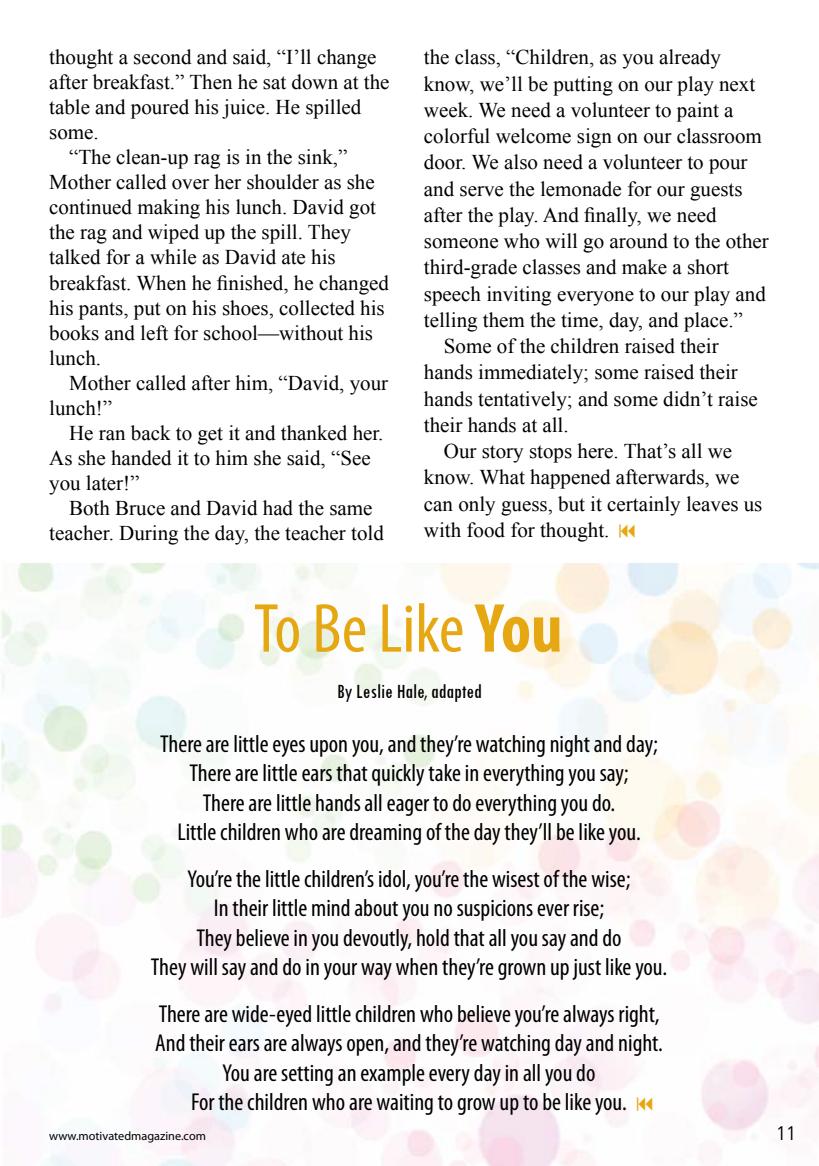
<style>
.page{position:relative;width:819px;height:1166px;background:#fff}
.page>*{position:absolute;margin:0;border:0;box-sizing:border-box;transform-origin:0 0}
.t1{font:condensed 70px "Myriad Pro";color:#e5a812}
.t2{font:condensed 24.5px/29.4px "Myriad Pro";color:#000;text-align:center}
.t3{font:21px "Times New Roman";color:#000}
.t4{font:condensed 21px "Tw Cen";color:#000}
.t5{font:19.25px "DIN Pro";color:#000}
.t6{font:12.25px "Myriad Pro";color:#000}
.s1{font-weight:700}
</style>
<div class="page">
<p class="t3" style="left:49px;top:43px;width:329px">thought a second and said, “I’ll change</p>
<p class="t3" style="left:49px;top:68px;width:342px">after breakfast.” Then he sat down at the</p>
<p class="t3" style="left:49px;top:93px;width:314px">table and poured his juice. He spilled</p>
<p class="t3" style="left:49px;top:118px;width:51px">some.</p>
<p class="t3" style="left:69px;top:143px;width:280px">“The clean-up rag is in the sink,”</p>
<p class="t3" style="left:49px;top:168px;width:327px">Mother called over her shoulder as she</p>
<p class="t3" style="left:49px;top:193px;width:328px">continued making his lunch. David got</p>
<p class="t3" style="left:49px;top:218px;width:303px">the rag and wiped up the spill. They</p>
<p class="t3" style="left:49px;top:243px;width:288px">talked for a while as David ate his</p>
<p class="t3" style="left:49px;top:268px;width:341px">breakfast. When he finished, he changed</p>
<p class="t3" style="left:49px;top:293px;width:337px">his pants, put on his shoes, collected his</p>
<p class="t3" style="left:49px;top:318px;width:325px">books and left for school—without his</p>
<p class="t3" style="left:49px;top:343px;width:53px">lunch.</p>
<p class="t3" style="left:69px;top:368px;width:321px">Mother called after him, “David, your</p>
<p class="t3" style="left:49px;top:393px;width:64px">lunch!”</p>
<p class="t3" style="left:69px;top:418px;width:316px">He ran back to get it and thanked her.</p>
<p class="t3" style="left:49px;top:444px;width:323px">As she handed it to him she said, “See</p>
<p class="t3" style="left:49px;top:469px;width:92px">you later!”</p>
<p class="t3" style="left:69px;top:494px;width:305px">Both Bruce and David had the same</p>
<p class="t3" style="left:49px;top:519px;width:336px">teacher. During the day, the teacher told</p>
<p class="t3" style="left:424px;top:43px;width:298px">the class, “Children, as you already</p>
<p class="t3" style="left:424px;top:69px;width:333px">know, we’ll be putting on our play next</p>
<p class="t3" style="left:424px;top:96px;width:311px">week. We need a volunteer to paint a</p>
<p class="t3" style="left:424px;top:122px;width:339px">colorful welcome sign on our classroom</p>
<p class="t3" style="left:424px;top:148px;width:325px">door. We also need a volunteer to pour</p>
<p class="t3" style="left:424px;top:174px;width:320px">and serve the lemonade for our guests</p>
<p class="t3" style="left:424px;top:201px;width:294px">after the play. And finally, we need</p>
<p class="t3" style="left:424px;top:227px;width:346px">someone who will go around to the other</p>
<p class="t3" style="left:424px;top:253px;width:307px">third-grade classes and make a short</p>
<p class="t3" style="left:424px;top:279px;width:343px">speech inviting everyone to our play and</p>
<p class="t3" style="left:424px;top:306px;width:320px">telling them the time, day, and place.”</p>
<p class="t3" style="left:444px;top:332px;width:276px">Some of the children raised their</p>
<p class="t3" style="left:424px;top:358px;width:315px">hands immediately; some raised their</p>
<p class="t3" style="left:424px;top:384px;width:335px">hands tentatively; and some didn’t raise</p>
<p class="t3" style="left:424px;top:411px;width:146px">their hands at all.</p>
<p class="t3" style="left:444px;top:437px;width:290px">Our story stops here. That’s all we</p>
<p class="t3" style="left:424px;top:463px;width:317px">know. What happened afterwards, we</p>
<p class="t3" style="left:424px;top:489px;width:340px">can only guess, but it certainly leaves us</p>
<p class="t3" style="left:424px;top:516px;width:187px">with food for thought.</p>
<h1 class="t1" style="left:254px;top:586px;width:310px">To Be Like <span class="s1">You</span></h1>
<p class="t4" style="left:337px;top:679px;width:146px">By Leslie Hale, adapted</p>
<p class="t2" style="left:160px;top:728px;width:499px">There are little eyes upon you, and they’re watching night and day; There are little ears that quickly take in everything you say;<br>There are little hands all eager to do everything you do.<br>Little children who are dreaming of the day they’ll be like you.</p>
<p class="t2" style="left:151px;top:864px;width:518px">You’re the little children’s idol, you’re the wisest of the wise;<br>In their little mind about you no suspicions ever rise;<br>They believe in you devoutly, hold that all you say and do<br>They will say and do in your way when they’re grown up just like you.</p>
<p class="t2" style="left:155px;top:999px;width:509px">There are wide-eyed little children who believe you’re always right, And their ears are always open, and they’re watching day and night.<br>You are setting an example every day in all you do<br>For the children who are waiting to grow up to be like you.</p>
<p class="t6" style="left:49px;top:1128px;width:158px">www.motivatedmagazine.com</p>
<p class="t5" style="left:776px;top:1120px;width:22px">11</p>
</div>
